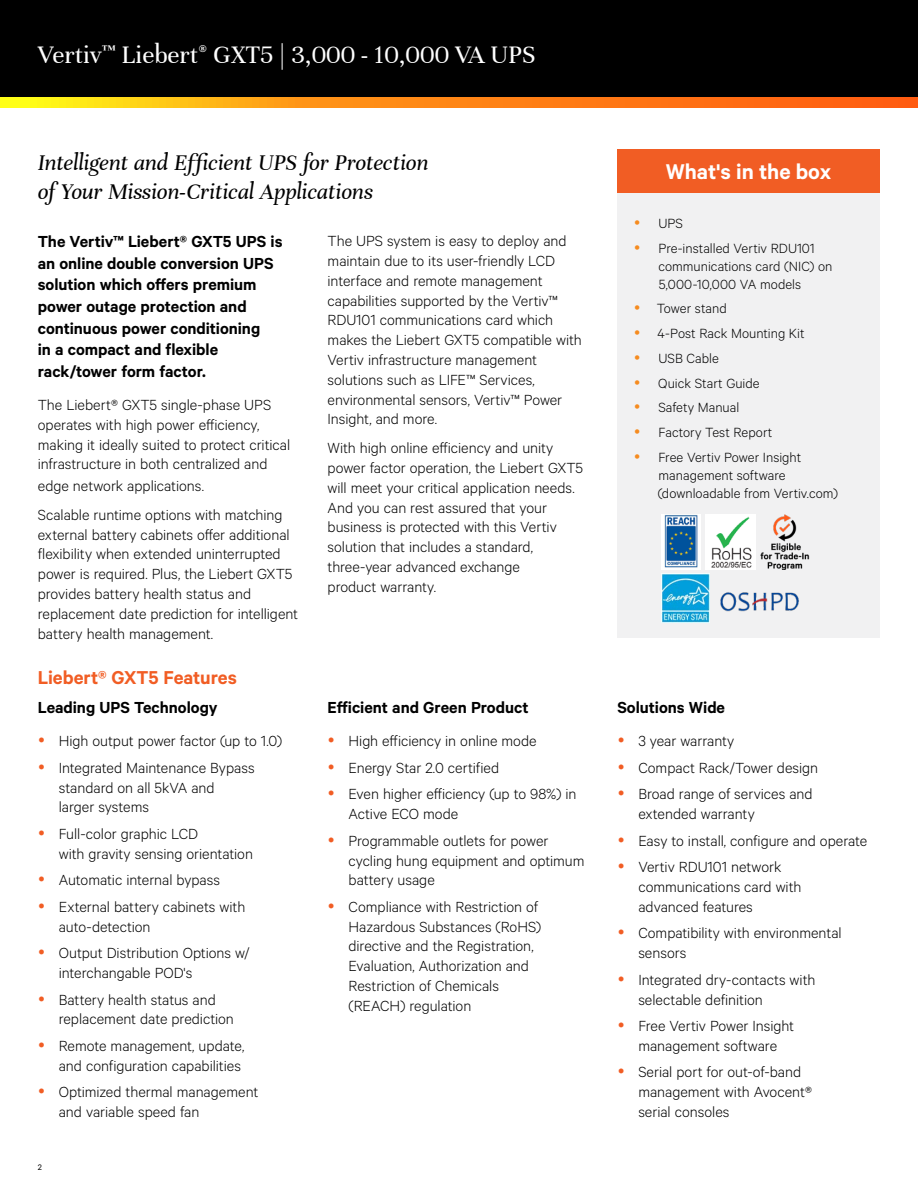
<style>
.page{position:relative;width:918px;height:1188px;background:#fff}
.page>*{position:absolute;margin:0;border:0;box-sizing:border-box;transform-origin:0 0}
.t1{font:27px "Unna";color:#fff}
.t2{font:italic 24px/28.8px "Unna";letter-spacing:-.01em;color:#000}
.t3{font:600 24px "Calibre";color:#fff}
.t4{font:600 21px "Calibre";letter-spacing:-.005em;color:#f15d24}
.t5{font:600 18px/21.6px "Calibre";color:#000}
.t6{font:300 16.5px/19.8px "Calibre";letter-spacing:-.005em;color:#000}
.t7{font:300 15px/24.8px "Calibre";color:#000}
.t8{font:9px "Calibre";color:#000}
</style>
<div class="page">
<div style="left:0;top:0;width:918px;height:108px;background:#000"></div>
<svg style="left:0;top:98px;width:918px;height:10px;background:#ff9314"></svg>
<div style="left:617px;top:189px;width:263px;height:448px;background:#f1f1f2"></div>
<div style="left:617px;top:149px;width:263px;height:44px;background:#f15d24"></div>
<img style="left:662px;top:573px;width:47px;height:49px">
<img style="left:760px;top:514px;width:50px;height:55px">
<img style="left:662px;top:514px;width:39px;height:55px">
<img style="left:706px;top:514px;width:49px;height:55px">
<img style="left:720px;top:592px;width:79px;height:20px">
<h1 class="t1" style="left:38px;top:39px;width:499px">Vertiv<sup>™</sup> Liebert<sup>®</sup> GXT5 | 3,000 - 10,000 VA UPS</h1>
<h2 class="t2" style="left:38px;top:149px;width:392px">Intelligent and Efficient UPS for Protection of Your Mission-Critical Applications</h2>
<p class="t5" style="left:38px;top:230px;width:246px">The Vertiv™ Liebert® GXT5 UPS is an online double conversion UPS solution which offers premium power outage protection and continuous power conditioning<br>in a compact and flexible rack/tower form factor.</p>
<p class="t6" style="left:38px;top:394px;width:254px">The Liebert® GXT5 single-phase UPS operates with high power efficiency, making it ideally suited to protect critical infrastructure in both centralized and</p>
<p class="t6" style="left:38px;top:471px;width:246px;line-height:28.8px">edge network applications.<br>Scalable runtime options with matching</p>
<p class="t6" style="left:38px;top:524px;width:262px">external battery cabinets offer additional flexibility when extended uninterrupted power is required. Plus, the Liebert GXT5 provides battery health status and replacement date prediction for intelligent battery health management.</p>
<p class="t6" style="left:328px;top:230px;width:256px">The UPS system is easy to deploy and maintain due to its user-friendly LCD interface and remote management capabilities supported by the Vertiv™ RDU101 communications card which makes the Liebert GXT5 compatible with Vertiv infrastructure management solutions such as LIFE™ Services, environmental sensors, Vertiv™ Power Insight, and more.</p>
<p class="t6" style="left:328px;top:437px;width:257px">With high online efficiency and unity power factor operation, the Liebert GXT5 will meet your critical application needs.<br>And you can rest assured that your business is protected with this Vertiv solution that includes a standard, three-year advanced exchange<br>product warranty.</p>
<p class="t4" style="left:38px;top:665px;width:201px">Liebert® GXT5 Features</p>
<p class="t5" style="left:38px;top:696px;width:181px">Leading UPS Technology</p>
<p class="t6" style="left:59px;top:727px;width:225px;line-height:26.5px">High output power factor (up to 1.0)<br>Integrated Maintenance Bypass</p>
<p class="t6" style="left:59px;top:777px;width:157px">standard on all 5kVA and larger systems</p>
<p class="t6" style="left:59px;top:823px;width:196px">Full-color graphic LCD<br>with gravity sensing orientation</p>
<p class="t6" style="left:59px;top:866px;width:188px;line-height:26.5px">Automatic internal bypass<br>External battery cabinets with</p>
<p class="t6" style="left:59px;top:913px;width:192px;line-height:26.5px">auto-detection<br>Output Distribution Options w/</p>
<p class="t6" style="left:59px;top:959px;width:159px;line-height:26.5px">interchangable POD's<br>Battery health status and</p>
<p class="t6" style="left:59px;top:1005px;width:187px;line-height:26.5px">replacement date prediction<br>Remote management, update,</p>
<p class="t6" style="left:59px;top:1052px;width:201px;line-height:26.5px">and configuration capabilities<br>Optimized thermal management</p>
<p class="t6" style="left:59px;top:1101px;width:142px">and variable speed fan</p>
<p class="t8" style="left:38px;top:1162px;width:6px">2</p>
<p class="t5" style="left:328px;top:696px;width:203px">Efficient and Green Product</p>
<p class="t6" style="left:349px;top:727px;width:229px;line-height:26.5px">High efficiency in online mode<br>Energy Star 2.0 certified<br>Even higher efficiency (up to 98%) in</p>
<p class="t6" style="left:349px;top:800px;width:201px;line-height:26.5px">Active ECO mode<br>Programmable outlets for power</p>
<p class="t6" style="left:349px;top:850px;width:237px">cycling hung equipment and optimum battery usage</p>
<p class="t6" style="left:349px;top:896px;width:194px">Compliance with Restriction of<br>Hazardous Substances (RoHS) directive and the Registration,<br>Evaluation, Authorization and<br>Restriction of Chemicals (REACH) regulation</p>
<h2 class="t3" style="left:666px;top:157px;width:167px">What's in the box</h2>
<p class="t7" style="left:658px;top:210px;width:158px">UPS<br>Pre-installed Vertiv RDU101</p>
<p class="t7" style="left:658px;top:256px;width:175px;line-height:18px">communications card (NIC) on<br>5,000-10,000 VA models</p>
<p class="t7" style="left:657px;top:296px;width:149px">Tower stand<br>4-Post Rack Mounting Kit<br>USB Cable<br>Quick Start Guide<br>Safety Manual<br>Factory Test Report<br>Free Vertiv Power Insight</p>
<p class="t7" style="left:658px;top:466px;width:182px;line-height:18px">management software (downloadable from Vertiv.com)</p>
<p class="t5" style="left:617px;top:696px;width:109px">Solutions Wide</p>
<p class="t6" style="left:638px;top:727px;width:181px;line-height:26.5px">3 year warranty<br>Compact Rack/Tower design<br>Broad range of services and</p>
<p class="t6" style="left:638px;top:800px;width:231px;line-height:26.5px">extended warranty<br>Easy to install, configure and operate<br>Vertiv RDU101 network</p>
<p class="t6" style="left:638px;top:876px;width:165px">communications card with advanced features</p>
<p class="t6" style="left:638px;top:923px;width:205px">Compatibility with environmental sensors</p>
<p class="t6" style="left:638px;top:969px;width:179px">Integrated dry-contacts with selectable definition</p>
<p class="t6" style="left:638px;top:1015px;width:157px">Free Vertiv Power Insight management software</p>
<p class="t6" style="left:638px;top:1062px;width:175px">Serial port for out-of-band management with Avocent® serial consoles</p>
</div>
